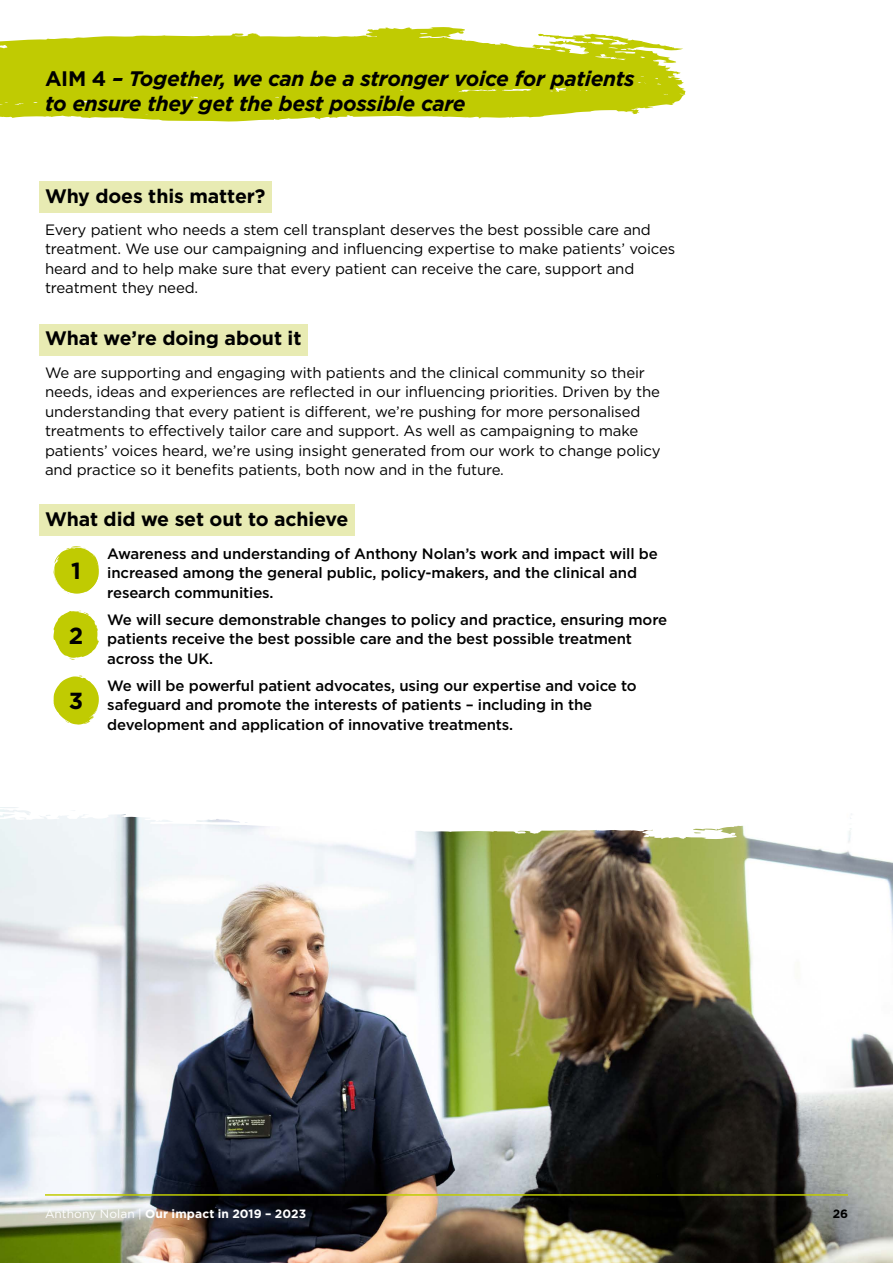
<style>
.page{position:relative;width:893px;height:1263px;background:#fff}
.page>*{position:absolute;margin:0;border:0;box-sizing:border-box;transform-origin:0 0}
.t1{font:700 23.25px "Gotham";color:#000}
.t2{font:italic 700 21px/25.2px "Gotham";letter-spacing:-.015em;color:#000}
.t3{font:700 19.5px "Gotham";letter-spacing:-.01em;color:#000}
.t4{font:15px/19.5px "Gotham";letter-spacing:-.01em;color:#000}
.t5{font:500 15px/19.5px "Gotham";letter-spacing:-.01em;color:#000}
.t6{font:700 12px "Gotham";letter-spacing:.01em;color:#fff}
.t7{font:700 12px "Gotham";color:#000}
.s1{font-style:normal}
.s2{font-weight:400}
</style>
<div class="page">
<svg style="left:0;top:27px;width:686px;height:95px;fill:#c0cb02"></svg>
<div style="left:39px;top:181px;width:233px;height:31px;background:#e8ebb3"></div>
<img style="left:0;top:212px;width:893px;height:1051px">
<hr style="left:45px;top:1194px;width:803px;height:2px;background:#c0cb02">
<h2 class="t2" style="left:45px;top:65px;width:591px"><span class="s1">AIM 4</span> – Together, we can be a stronger voice for patients to ensure they get the best possible care</h2>
<h3 class="t3" style="left:45px;top:183px;width:222px">Why does this matter?</h3>
<p class="t4" style="left:45px;top:220px;width:632px">Every patient who needs a stem cell transplant deserves the best possible care and treatment. We use our campaigning and influencing expertise to make patients’ voices heard and to help make sure that every patient can receive the care, support and treatment they need.</p>
<h3 class="t3" style="left:45px;top:326px;width:258px">What we’re doing about it</h3>
<p class="t4" style="left:45px;top:362px;width:617px">We are supporting and engaging with patients and the clinical community so their needs, ideas and experiences are reflected in our influencing priorities. Driven by the understanding that every patient is different, we’re pushing for more personalised treatments to effectively tailor care and support. As well as campaigning to make patients’ voices heard, we’re using insight generated from our work to change policy and practice so it benefits patients, both now and in the future.</p>
<h3 class="t3" style="left:45px;top:506px;width:305px">What did we set out to achieve</h3>
<h1 class="t1" style="left:71px;top:556px;width:11px">1</h1>
<p class="t5" style="left:107px;top:543px;width:552px">Awareness and understanding of Anthony Nolan’s work and impact will be increased among the general public, policy-makers, and the clinical and research communities.</p>
<h1 class="t1" style="left:69px;top:621px;width:16px">2</h1>
<h1 class="t1" style="left:69px;top:686px;width:16px">3</h1>
<p class="t5" style="left:107px;top:609px;width:561px">We will secure demonstrable changes to policy and practice, ensuring more patients receive the best possible care and the best possible treatment across the UK.</p>
<p class="t5" style="left:107px;top:675px;width:531px">We will be powerful patient advocates, using our expertise and voice to safeguard and promote the interests of patients – including in the development and application of innovative treatments.</p>
<p class="t6" style="left:45px;top:1205px;width:263px"><span class="s2">Anthony Nolan |</span> Our impact in 2019 – 2023</p>
<p class="t7" style="left:833px;top:1205px;width:17px">26</p>
</div>
